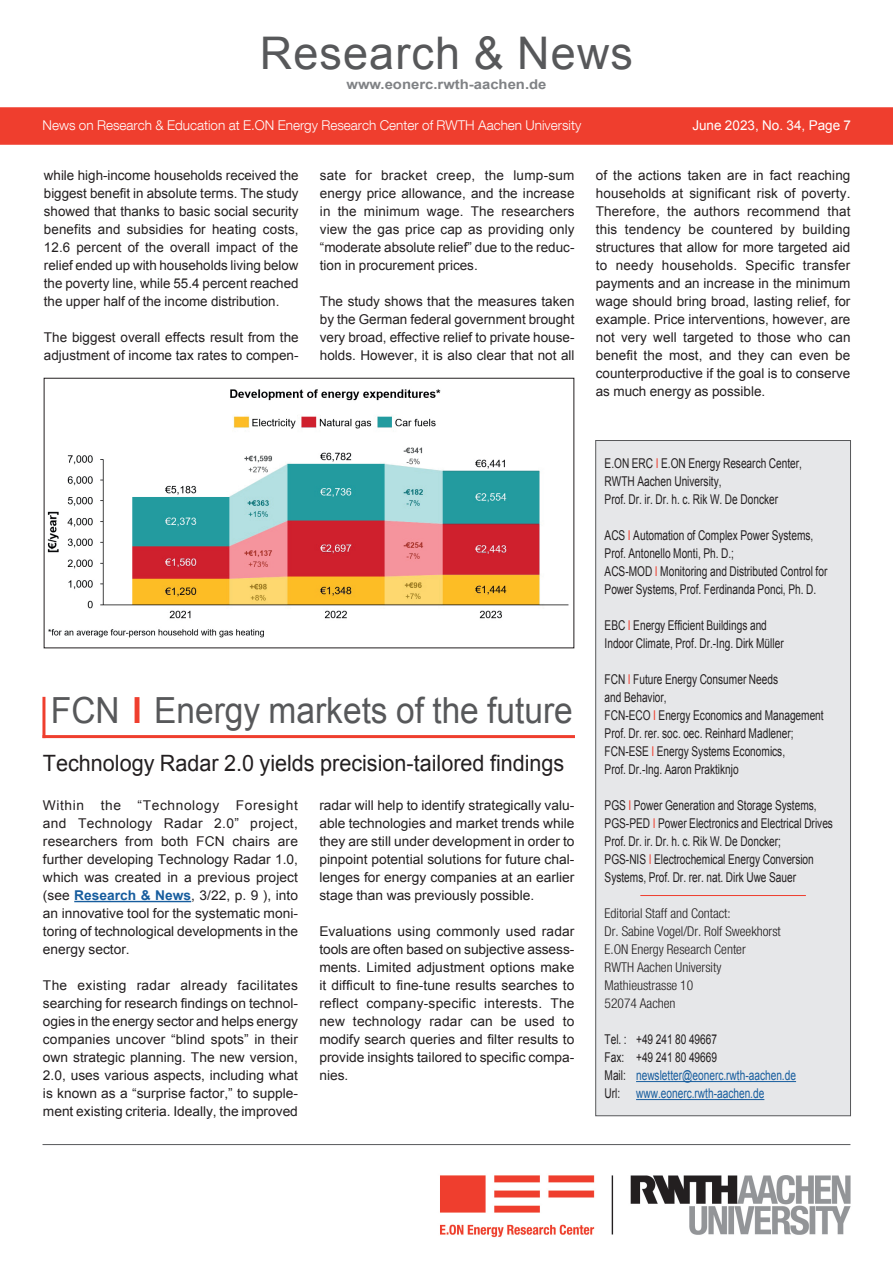
<style>
.page{position:relative;width:893px;height:1263px;background:#fff}
.page>*{position:absolute;margin:0;border:0;box-sizing:border-box;transform-origin:0 0}
.t1{font:45px "Arial";letter-spacing:.025em;color:#57585a}
.t2{font:36px "Arial";color:#57585a;scale:.93 1}
.t3{font:22.5px "Arial";color:#231f20;scale:.96 1}
.t4{font:13.5px/18px "Arial";color:#231f20;text-align:justify}
.t5{font:13.5px/18px "Arial";color:#231f20;scale:.75 1}
.t6{font:300 condensed 13.5px/18px "Helvetica Neue LT Com";color:#231f20}
.t7{font:13.5px/18px "Arial";color:#175d9e;scale:.75 1}
.t8{font:300 13.5px "Helvetica Neue LT Com";color:#fff}
.t9{font:700 13.5px "Arial";color:#808285;scale:1.1 1}
.t10{font:13.5px "Arial";color:#fff}
.s1{font-weight:700;color:#ef3e2e}
.s2{font-weight:700;color:#175d9e}
.s3{color:#ef3e2e}
.s4{color:#231f20}
</style>
<div class="page">
<img style="left:440px;top:1175px;width:411px;height:63px">
<div style="left:0;top:107px;width:893px;height:38px;background:#ef3e2e"></div>
<hr style="left:43px;top:1144px;width:807px;height:1px;background:#57585a">
<div style="left:596px;top:440px;width:254px;height:676px;background:#e6e7e9"></div>
<hr style="left:636px;top:1081px;width:160px;height:1px;background:#175d9e">
<hr style="left:636px;top:1099px;width:128px;height:1px;background:#175d9e">
<div style="left:595px;top:440px;width:256px;height:676px;border:1px solid #57585a"></div>
<hr style="left:640px;top:895px;width:166px;height:1px;background:#ef3e2e">
<hr style="left:43px;top:735px;width:532px;height:3px;background:#ef3e2e">
<hr style="left:42px;top:697px;width:3px;height:41px;background:#ef3e2e">
<hr style="left:74px;top:901px;width:117px;height:1px;background:#175d9e">
<img style="left:47px;top:389px;width:522px;height:249px">
<div style="left:44px;top:378px;width:530px;height:270px;border:1px solid #231f20"></div>
<h1 class="t1" style="left:260px;top:23px;width:375px">Research &amp; News</h1>
<p class="t9" style="left:346px;top:76px;width:183px">www.eonerc.rwth-aachen.de</p>
<p class="t8" style="left:43px;top:117px;width:540px">News on Research &amp; Education at E.ON Energy Research Center of RWTH Aachen University</p>
<p class="t10" style="left:692px;top:117px;width:160px">June 2023, No. 34, Page 7</p>
<p class="t4" style="left:44px;top:166px;width:256px">while high-income households received the biggest benefit in absolute terms. The study showed that thanks to basic social security benefits and subsidies for heating costs, 12.6 percent of the overall impact of the relief ended up with households living below the poverty line, while 55.4 percent reached the upper half of the income distribution.</p>
<p class="t4" style="left:44px;top:328px;width:256px">The biggest overall effects result from the adjustment of income tax rates to compen-</p>
<p class="t4" style="left:320px;top:166px;width:256px">sate for bracket creep, the lump-sum energy price allowance, and the increase in the minimum wage. The researchers view the gas price cap as providing only “moderate absolute relief” due to the reduc&shy;tion in procurement prices.</p>
<p class="t4" style="left:320px;top:292px;width:256px">The study shows that the measures taken by the German federal government brought very broad, effective relief to private house&shy;holds. However, it is also clear that not all</p>
<p class="t4" style="left:596px;top:166px;width:256px">of the actions taken are in fact reaching households at significant risk of poverty.<br>Therefore, the authors recommend that this tendency be countered by building structures that allow for more targeted aid to needy households. Specific transfer payments and an increase in the minimum wage should bring broad, lasting relief, for example. Price interventions, however, are not very well targeted to those who can benefit the most, and they can even be counterproductive if the goal is to conserve as much energy as possible.</p>
<h2 class="t2" style="left:51px;top:687px;width:563px">FCN <span class="s1">I</span> Energy markets of the future</h2>
<h3 class="t3" style="left:43px;top:748px;width:545px">Technology Radar 2.0 yields precision-tailored findings</h3>
<p class="t4" style="left:43px;top:796px;width:257px">Within the “Technology Foresight and Technology Radar 2.0” project, researchers from both FCN chairs are further developing Technology Radar 1.0, which was created in a previous project (see <span class="s2">Research &amp; News</span>, 3/22, p. 9 ), into an innovative tool for the systematic moni&shy;toring of technological developments in the energy sector.</p>
<p class="t4" style="left:43px;top:976px;width:257px">The existing radar already facilitates searching for research findings on technol&shy;ogies in the energy sector and helps energy companies uncover “blind spots” in their own strategic planning. The new version, 2.0, uses various aspects, including what is known as a “surprise factor,” to supple&shy;ment existing criteria. Ideally, the improved</p>
<p class="t4" style="left:319px;top:796px;width:257px">radar will help to identify strategically valu&shy;able technologies and market trends while they are still under development in order to pinpoint potential solutions for future chal&shy;lenges for energy companies at an earlier stage than was previously possible.</p>
<p class="t4" style="left:319px;top:922px;width:257px">Evaluations using commonly used radar tools are often based on subjective assess&shy;ments. Limited adjustment options make it difficult to fine-tune results searches to reflect company-specific interests. The new technology radar can be used to modify search queries and filter results to provide insights tailored to specific compa&shy;nies.</p>
<p class="t5" style="left:605px;top:454px;width:265px">E.ON ERC <span class="s3">I</span> E.ON Energy Research Center,<br>RWTH Aachen University,<br>Prof. Dr. ir. Dr. h. c. Rik W. De Doncker</p>
<p class="t5" style="left:605px;top:526px;width:299px">ACS <span class="s3">I</span> Automation of Complex Power Systems, Prof. Antonello Monti, Ph. D.;<br>ACS-MOD <span class="s3">I</span> Monitoring and Distributed Control for Power Systems, Prof. Ferdinanda Ponci, Ph. D.</p>
<p class="t5" style="left:605px;top:616px;width:240px">EBC <span class="s3">I</span> Energy Efficient Buildings and<br>Indoor Climate, Prof. Dr.-Ing. Dirk Müller</p>
<p class="t5" style="left:605px;top:670px;width:294px">FCN <span class="s3">I</span> Future Energy Consumer Needs<br>and Behavior,<br>FCN-ECO <span class="s3">I</span> Energy Economics and Management Prof. Dr. rer. soc. oec. Reinhard Madlener; FCN-ESE <span class="s3">I</span> Energy Systems Economics,<br>Prof. Dr.-Ing. Aaron Praktiknjo</p>
<p class="t5" style="left:605px;top:796px;width:306px">PGS <span class="s3">I</span> Power Generation and Storage Systems, PGS-PED <span class="s3">I</span> Power Electronics and Electrical Drives Prof. Dr. ir. Dr. h. c. Rik W. De Doncker;<br>PGS-NIS <span class="s3">I</span> Electrochemical Energy Conversion Systems, Prof. Dr. rer. nat. Dirk Uwe Sauer</p>
<p class="t6" style="left:605px;top:904px;width:178px">Editorial Staff and Contact:<br>Dr. Sabine Vogel/Dr. Rolf Sweekhorst<br>E.ON Energy Research Center<br>RWTH Aachen University<br>Mathieustrasse 10<br>52074 Aachen</p>
<p class="t7" style="left:605px;top:1030px;width:257px"><span class="s4">Tel. : +49 241 80 49667<br>Fax: +49 241 80 49669<br>Mail:</span> newsletter@eonerc.rwth-aachen.de<br><span class="s4">Url:</span> www.eonerc.rwth-aachen.de</p>
</div>
